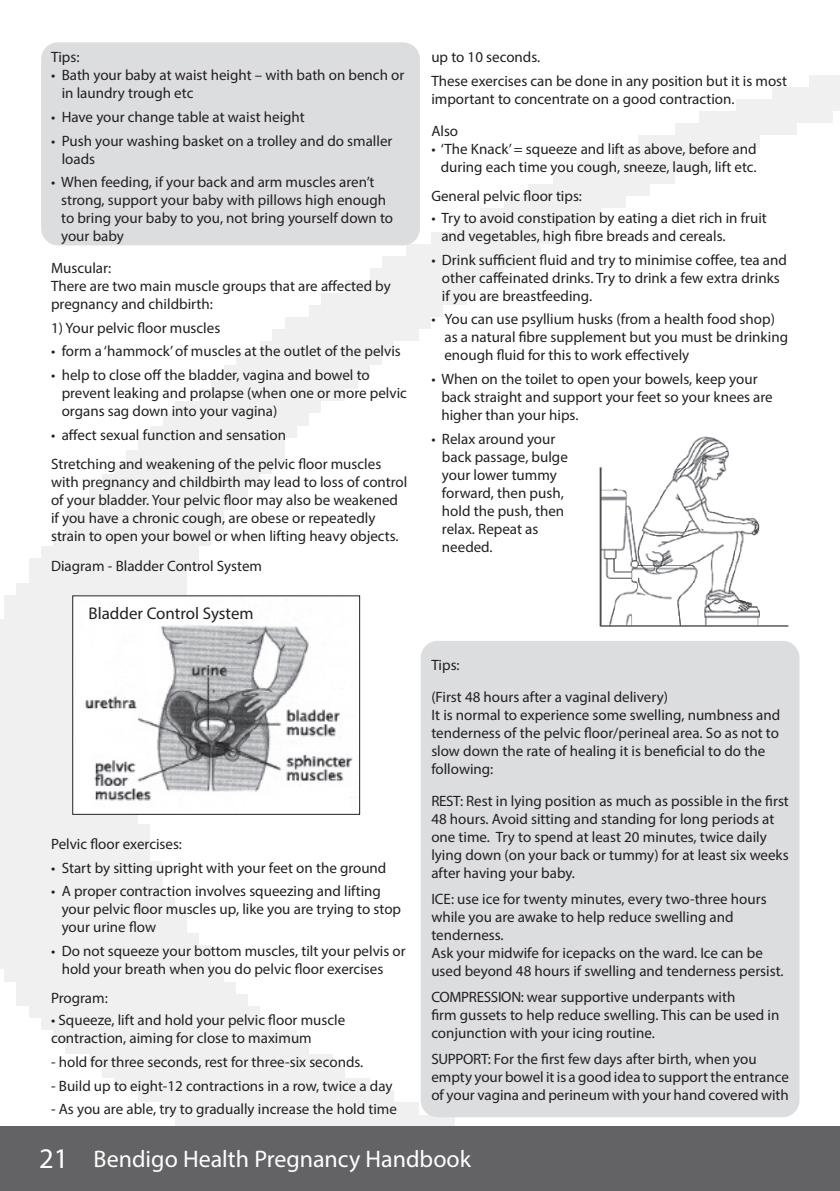
<style>
.page{position:relative;width:840px;height:1191px;background:#fff}
.page>*{position:absolute;margin:0;border:0;box-sizing:border-box;transform-origin:0 0}
.t1{font:24px "Myriad Pro";color:#fff}
.t2{font:17px "Myriad Pro";color:#231f20}
.t3{font:15px/18px "Myriad Pro";color:#231f20}
.s1{font-size:28.6px}
</style>
<div class="page">
<img style="left:0;top:43px;width:839px;height:1083px">
<div style="left:0;top:1126px;width:839px;height:65px;background:#636366"></div>
<img style="left:585px;top:431px;width:212px;height:203px">
<div style="left:420px;top:641px;width:379px;height:476px;background:#dcdddf;border-radius:17px"></div>
<div style="left:41px;top:42px;width:378px;height:203px;background:#dcdddf;border-radius:17px"></div>
<img style="left:74px;top:597px;width:284px;height:215px">
<div style="left:72px;top:595px;width:288px;height:219px;border:1px solid #231f20"></div>
<p class="t3" style="left:51px;top:48px;width:30px">Tips:</p>
<p class="t3" style="left:62px;top:66px;width:344px;text-indent:-11px">• Bath your baby at waist height – with bath on bench or in laundry trough etc</p>
<p class="t3" style="left:51px;top:108px;width:255px">• Have your change table at waist height</p>
<p class="t3" style="left:62px;top:131px;width:332px;text-indent:-11px">• Push your washing basket on a trolley and do smaller loads</p>
<p class="t3" style="left:61px;top:173px;width:333px;text-indent:-10px">• When feeding, if your back and arm muscles aren’t strong, support your baby with pillows high enough to bring your baby to you, not bring yourself down to your baby</p>
<p class="t3" style="left:51px;top:259px;width:62px">Muscular:</p>
<p class="t3" style="left:51px;top:277px;width:341px">There are two main muscle groups that are affected by pregnancy and childbirth:</p>
<p class="t3" style="left:51px;top:318px;width:171px">1) Your pelvic floor muscles</p>
<p class="t3" style="left:51px;top:342px;width:351px">• form a ‘hammock’ of muscles at the outlet of the pelvis</p>
<p class="t3" style="left:62px;top:366px;width:346px;text-indent:-11px">• help to close off the bladder, vagina and bowel to prevent leaking and prolapse (when one or more pelvic organs sag down into your vagina)</p>
<p class="t3" style="left:51px;top:425px;width:236px">• affect sexual function and sensation</p>
<p class="t3" style="left:51px;top:455px;width:357px">Stretching and weakening of the pelvic floor muscles with pregnancy and childbirth may lead to loss of control of your bladder. Your pelvic floor may also be weakened if you have a chronic cough, are obese or repeatedly strain to open your bowel or when lifting heavy objects.</p>
<p class="t3" style="left:51px;top:556px;width:212px">Diagram - Bladder Control System</p>
<p class="t2" style="left:89px;top:603px;width:166px">Bladder Control System</p>
<p class="t3" style="left:51px;top:834px;width:132px">Pelvic floor exercises:</p>
<p class="t3" style="left:51px;top:858px;width:337px">• Start by sitting upright with your feet on the ground</p>
<p class="t3" style="left:62px;top:882px;width:341px;text-indent:-11px">• A proper contraction involves squeezing and lifting your pelvic floor muscles up, like you are trying to stop your urine flow</p>
<p class="t3" style="left:62px;top:941px;width:345px;text-indent:-11px">• Do not squeeze your bottom muscles, tilt your pelvis or hold your breath when you do pelvic floor exercises</p>
<p class="t3" style="left:51px;top:989px;width:58px">Program:</p>
<p class="t3" style="left:51px;top:1011px;width:295px">• Squeeze, lift and hold your pelvic floor muscle contraction, aiming for close to maximum</p>
<p class="t3" style="left:51px;top:1052px;width:313px">- hold for three seconds, rest for three-six seconds.</p>
<p class="t3" style="left:51px;top:1076px;width:343px">- Build up to eight-12 contractions in a row, twice a day</p>
<p class="t3" style="left:51px;top:1100px;width:347px">- As you are able, try to gradually increase the hold time</p>
<p class="t3" style="left:431px;top:48px;width:110px">up to 10 seconds.</p>
<p class="t3" style="left:431px;top:72px;width:357px">These exercises can be done in any position but it is most important to concentrate on a good contraction.</p>
<p class="t3" style="left:431px;top:121px;width:28px">Also</p>
<p class="t3" style="left:431px;top:139px;width:326px;text-align:right">• ‘The Knack’ = squeeze and lift as above, before and during each time you cough, sneeze, laugh, lift etc.</p>
<p class="t3" style="left:431px;top:187px;width:152px">General pelvic floor tips:</p>
<p class="t3" style="left:441px;top:209px;width:327px;text-indent:-10px">• Try to avoid constipation by eating a diet rich in fruit and vegetables, high fibre breads and cereals.</p>
<p class="t3" style="left:441px;top:250px;width:346px;text-indent:-11px">• Drink sufficient fluid and try to minimise coffee, tea and other caffeinated drinks. Try to drink a few extra drinks if you are breastfeeding.</p>
<p class="t3" style="left:444px;top:310px;width:345px;text-indent:-13px">• You can use psyllium husks (from a health food shop) as a natural fibre supplement but you must be drinking enough fluid for this to work effectively</p>
<p class="t3" style="left:441px;top:370px;width:333px;text-indent:-10px">• When on the toilet to open your bowels, keep your back straight and support your feet so your knees are higher than your hips.</p>
<p class="t3" style="left:441px;top:429px;width:127px;text-indent:-11px">• Relax around your back passage, bulge your lower tummy forward, then push, hold the push, then relax. Repeat as needed.</p>
<p class="t3" style="left:431px;top:656px;width:30px">Tips:</p>
<p class="t3" style="left:431px;top:687px;width:238px">(First 48 hours after a vaginal delivery)</p>
<p class="t3" style="left:431px;top:705px;width:350px">It is normal to experience some swelling, numbness and tenderness of the pelvic floor/perineal area. So as not to slow down the rate of healing it is beneficial to do the following:</p>
<p class="t3" style="left:431px;top:791px;width:359px">REST: Rest in lying position as much as possible in the first 48 hours. Avoid sitting and standing for long periods at one time. Try to spend at least 20 minutes, twice daily lying down (on your back or tummy) for at least six weeks after having your baby.</p>
<p class="t3" style="left:431px;top:889px;width:336px">ICE: use ice for twenty minutes, every two-three hours while you are awake to help reduce swelling and tenderness.</p>
<p class="t3" style="left:431px;top:943px;width:353px">Ask your midwife for icepacks on the ward. Ice can be used beyond 48 hours if swelling and tenderness persist.</p>
<p class="t3" style="left:431px;top:987px;width:349px">COMPRESSION: wear supportive underpants with<br>firm gussets to help reduce swelling. This can be used in conjunction with your icing routine.</p>
<p class="t3" style="left:431px;top:1049px;width:359px">SUPPORT: For the first few days after birth, when you empty your bowel it is a good idea to support the entrance of your vagina and perineum with your hand covered with</p>
<h1 class="t1" style="left:39px;top:1144px;width:433px"><span class="s1">21</span> Bendigo Health Pregnancy Handbook</h1>
</div>
